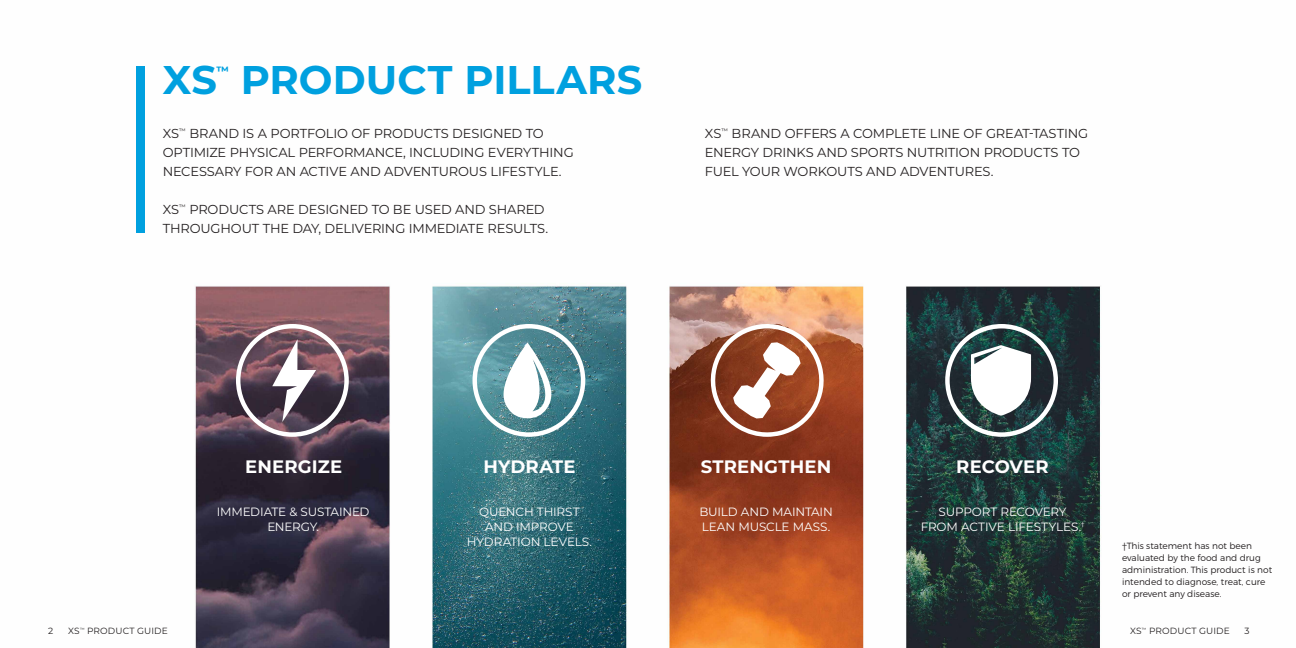
<style>
.page{position:relative;width:1296px;height:648px;background:#fff}
.page>*{position:absolute;margin:0;border:0;box-sizing:border-box;transform-origin:0 0}
.t1{font:700 40px "Montserrat";color:#00a0df}
.t2{font:700 18px "Montserrat";letter-spacing:.01em;color:#fff}
.t3{font:13px/19px "Montserrat";letter-spacing:-.01em;color:#231f20}
.t4{font:12px/15px "Montserrat";letter-spacing:-.01em;color:#fff;text-align:center}
.t5{font:700 12px "Montserrat";color:#00a0df}
.t6{font:300 9px/12px "Montserrat";color:#231f20}
.t7{font:9px "Montserrat";letter-spacing:.015em;color:#231f20}
.s1{font-weight:400}
</style>
<div class="page">
<img style="left:136px;top:66px;width:965px;height:582px">
<svg style="left:236px;top:324px;width:113px;height:113px"></svg>
<svg style="left:945px;top:324px;width:113px;height:113px"></svg>
<svg style="left:473px;top:324px;width:112px;height:113px"></svg>
<svg style="left:705px;top:318px;width:121px;height:119px"></svg>
<div style="left:136px;top:67px;width:9px;height:166px;background:#00a0df"></div>
<h1 class="t1" style="left:163px;top:51px;width:56px">XS</h1>
<p class="t5" style="left:216px;top:63px;width:14px">™</p>
<h1 class="t1" style="left:241px;top:51px;width:403px">PRODUCT PILLARS</h1>
<p class="t3" style="left:163px;top:123px;width:413px">XS<sup>™</sup> BRAND IS A PORTFOLIO OF PRODUCTS DESIGNED TO<br>OPTIMIZE PHYSICAL PERFORMANCE, INCLUDING EVERYTHING<br>NECESSARY FOR AN ACTIVE AND ADVENTUROUS LIFESTYLE.</p>
<p class="t3" style="left:163px;top:199px;width:387px">XS<sup>™</sup> PRODUCTS ARE DESIGNED TO BE USED AND SHARED<br>THROUGHOUT THE DAY, DELIVERING IMMEDIATE RESULTS.</p>
<p class="t3" style="left:705px;top:123px;width:385px">XS<sup>™</sup> BRAND OFFERS A COMPLETE LINE OF GREAT-TASTING<br>ENERGY DRINKS AND SPORTS NUTRITION PRODUCTS TO<br>FUEL YOUR WORKOUTS AND ADVENTURES.</p>
<h2 class="t2" style="left:245px;top:454px;width:99px">ENERGIZE</h2>
<p class="t4" style="left:217px;top:503px;width:154px">IMMEDIATE &amp; SUSTAINED<br>ENERGY.</p>
<h2 class="t2" style="left:483px;top:454px;width:94px">HYDRATE</h2>
<p class="t4" style="left:467px;top:503px;width:127px">QUENCH THIRST<br>AND IMPROVE<br>HYDRATION LEVELS.</p>
<h2 class="t2" style="left:701px;top:454px;width:132px">STRENGTHEN</h2>
<p class="t4" style="left:699px;top:503px;width:135px;text-align:left">BUILD AND MAINTAIN<br>LEAN MUSCLE MASS.</p>
<h2 class="t2" style="left:956px;top:454px;width:94px">RECOVER</h2>
<p class="t4" style="left:921px;top:503px;width:165px">SUPPORT RECOVERY<br>FROM ACTIVE LIFESTYLES.<sup>†</sup></p>
<p class="t6" style="left:1122px;top:539px;width:152px"><span class="s1">†</span>This statement has not been evaluated by the food and drug administration. This product is not intended to diagnose, treat, cure or prevent any disease.</p>
<p class="t7" style="left:48px;top:625px;width:7px">2</p>
<p class="t7" style="left:68px;top:625px;width:101px">XS<sup>™</sup> PRODUCT GUIDE</p>
<p class="t7" style="left:1130px;top:625px;width:101px">XS<sup>™</sup> PRODUCT GUIDE</p>
<p class="t7" style="left:1245px;top:625px;width:7px">3</p>
</div>
